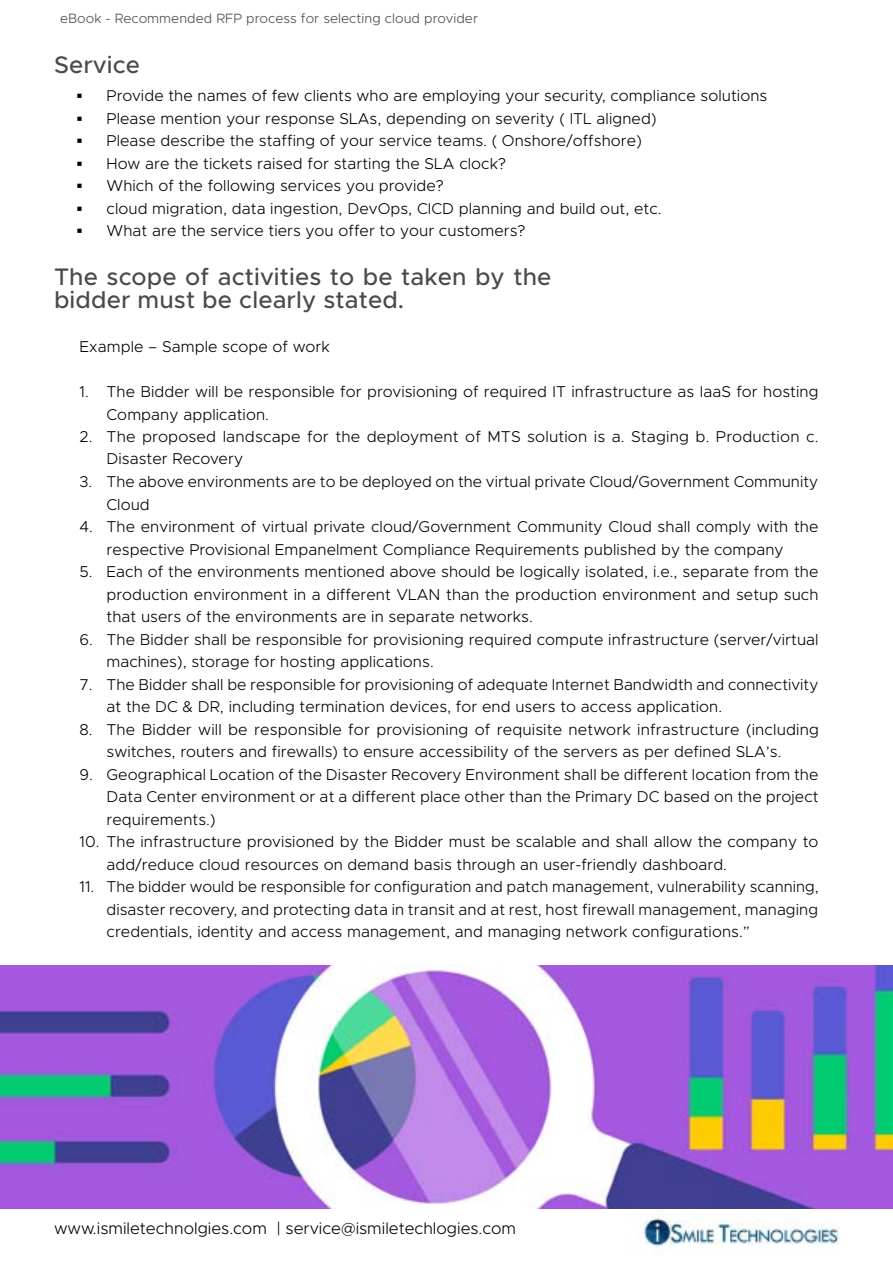
<style>
.page{position:relative;width:893px;height:1263px;background:#fff}
.page>*{position:absolute;margin:0;border:0;box-sizing:border-box;transform-origin:0 0}
.t1{font:500 24px/22.5px "Metropolis";letter-spacing:.005em;color:#4a4a4a}
.t2{font:300 16.5px "Metropolis";color:#000}
.t3{font:300 15.75px/22.5px "Metropolis";letter-spacing:.005em;color:#000}
.t4{font:300 13.5px "Metropolis";letter-spacing:.005em;color:#4a4a4b}
.s1{font-family:"Times New Roman";font-weight:700}
</style>
<div class="page">
<img style="left:642px;top:1209px;width:197px;height:45px">
<img style="left:0;top:965px;width:893px;height:244px">
<p class="t4" style="left:60px;top:10px;width:420px">eBook - Recommended RFP process for selecting cloud provider</p>
<h1 class="t1" style="left:54px;top:54px;width:88px">Service</h1>
<p class="t3" style="left:77px;top:85px;width:692px"><span class="s1">▪</span> Provide the names of few clients who are employing your security, compliance solutions</p>
<p class="t3" style="left:77px;top:107px;width:581px"><span class="s1">▪</span> Please mention your response SLAs, depending on severity ( ITL aligned)</p>
<p class="t3" style="left:77px;top:130px;width:567px"><span class="s1">▪</span> Please describe the staffing of your service teams. ( Onshore/offshore)</p>
<p class="t3" style="left:77px;top:152px;width:431px"><span class="s1">▪</span> How are the tickets raised for starting the SLA clock?</p>
<p class="t3" style="left:77px;top:175px;width:369px"><span class="s1">▪</span> Which of the following services you provide?</p>
<p class="t3" style="left:77px;top:197px;width:586px"><span class="s1">▪</span> cloud migration, data ingestion, DevOps, CICD planning and build out, etc.</p>
<p class="t3" style="left:77px;top:220px;width:450px"><span class="s1">▪</span> What are the service tiers you offer to your customers?</p>
<h1 class="t1" style="left:54px;top:265px;width:499px">The scope of activities to be taken by the bidder must be clearly stated.</h1>
<p class="t3" style="left:80px;top:335px;width:252px">Example – Sample scope of work</p>
<p class="t3" style="left:107px;top:380px;width:713px;text-indent:-27px">1. The Bidder will be responsible for provisioning of required IT infrastructure as IaaS for hosting<br>Company application.</p>
<p class="t3" style="left:106px;top:425px;width:713px;text-indent:-27px">2. The proposed landscape for the deployment of MTS solution is a. Staging b. Production c.<br>Disaster Recovery</p>
<p class="t3" style="left:106px;top:470px;width:713px;text-indent:-27px">3. The above environments are to be deployed on the virtual private Cloud/Government Community<br>Cloud</p>
<p class="t3" style="left:80px;top:515px;width:740px;text-align:center">4. The environment of virtual private cloud/Government Community Cloud shall comply with the respective Provisional Empanelment Compliance Requirements published by the company</p>
<p class="t3" style="left:106px;top:560px;width:714px;text-align:justify;text-indent:-27px">5. Each of the environments mentioned above should be logically isolated, i.e., separate from the production environment in a different VLAN than the production environment and setup such that users of the environments are in separate networks.</p>
<p class="t3" style="left:106px;top:628px;width:714px;text-indent:-27px">6. The Bidder shall be responsible for provisioning required compute infrastructure (server/virtual machines), storage for hosting applications.</p>
<p class="t3" style="left:106px;top:673px;width:713px;text-indent:-27px">7. The Bidder shall be responsible for provisioning of adequate Internet Bandwidth and connectivity at the DC &amp; DR, including termination devices, for end users to access application.</p>
<p class="t3" style="left:106px;top:718px;width:714px;text-indent:-27px">8. The Bidder will be responsible for provisioning of requisite network infrastructure (including switches, routers and firewalls) to ensure accessibility of the servers as per defined SLA’s.</p>
<p class="t3" style="left:106px;top:763px;width:714px;text-align:justify;text-indent:-27px">9. Geographical Location of the Disaster Recovery Environment shall be different location from the Data Center environment or at a different place other than the Primary DC based on the project requirements.)</p>
<p class="t3" style="left:106px;top:830px;width:713px;text-indent:-27px">10. The infrastructure provisioned by the Bidder must be scalable and shall allow the company to add/reduce cloud resources on demand basis through an user-friendly dashboard.</p>
<p class="t3" style="left:106px;top:875px;width:714px;text-align:justify;text-indent:-27px">11. The bidder would be responsible for configuration and patch management, vulnerability scanning, disaster recovery, and protecting data in transit and at rest, host firewall management, managing credentials, identity and access management, and managing network configurations.”</p>
<p class="t2" style="left:54px;top:1218px;width:464px">www.ismiletechnolgies.com | service@ismiletechlogies.com</p>
</div>
